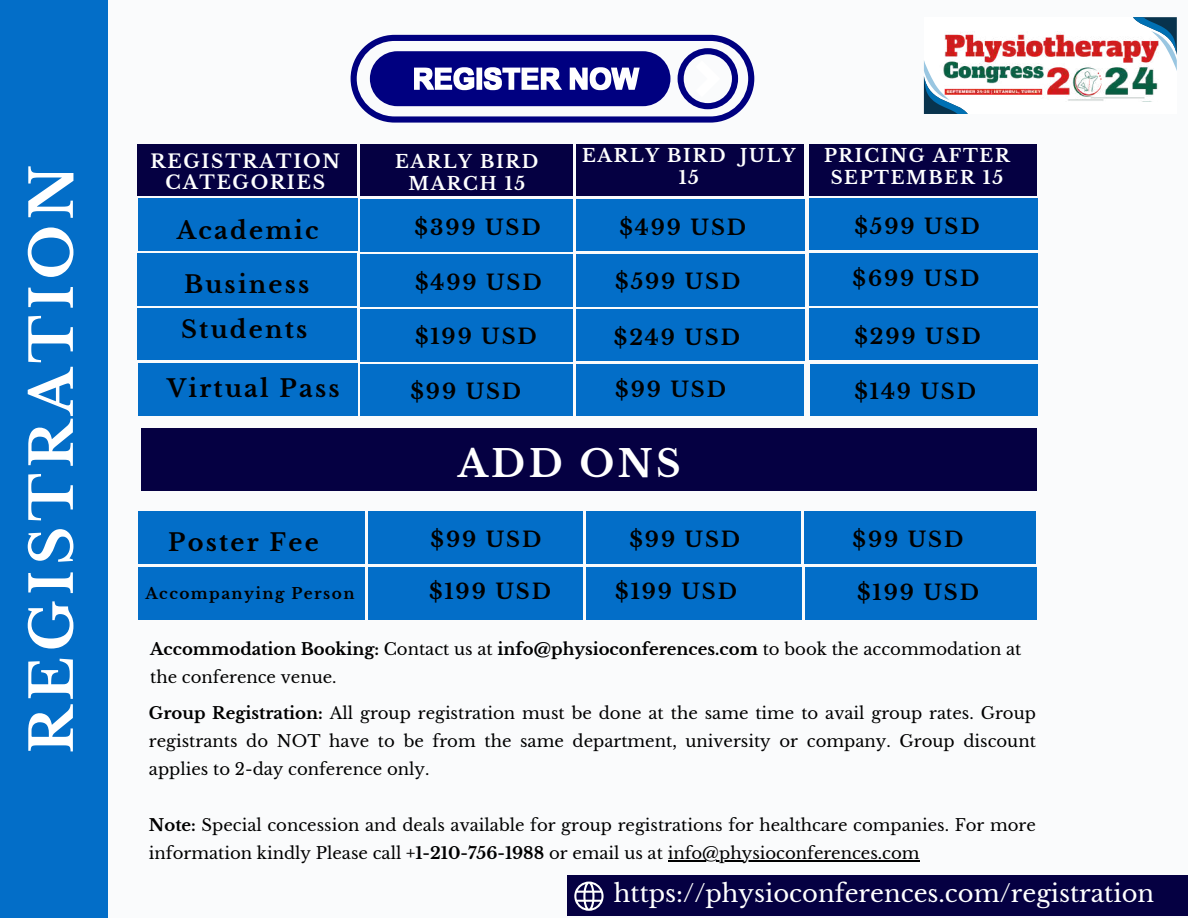
<style>
.page{position:relative;width:1188px;height:918px;background:#fafbfc}
.page>*{position:absolute;margin:0;border:0;box-sizing:border-box;transform-origin:0 0}
.t1{font:700 57.9px "Libre Baskerville";letter-spacing:.095em;color:#fff}
.t2{font:700 37.05px "Libre Baskerville";letter-spacing:.095em;color:#fff}
.t3{font:24.3px "Libre Baskerville";color:#fff}
.t4{font:700 24px "Libre Baskerville";letter-spacing:.095em;color:#000}
.t5{font:700 21px "Libre Baskerville";letter-spacing:.095em;color:#000}
.t6{font:700 18.6px/21px "Libre Baskerville";letter-spacing:.095em;color:#fff;text-align:center}
.t7{font:700 18px/21.3px "Libre Baskerville";letter-spacing:.095em;color:#fff;text-align:center}
.t8{font:16.5px/28.2px "Libre Baskerville";color:#000}
.t9{font:700 15.3px "Libre Baskerville";letter-spacing:.095em;color:#000}
.s1{font-weight:700}
</style>
<div class="page">
<div style="left:568px;top:876px;width:620px;height:40px;background:#050042"></div>
<div style="left:138px;top:144px;width:219px;height:51px;background:#050042"></div>
<div style="left:360px;top:145px;width:213px;height:51px;background:#050042"></div>
<div style="left:576px;top:145px;width:227px;height:51px;background:#050042"></div>
<div style="left:138px;top:198px;width:220px;height:52px;background:#036ec8"></div>
<div style="left:576px;top:199px;width:228px;height:52px;background:#036ec8"></div>
<div style="left:360px;top:199px;width:212px;height:52px;background:#036ec8"></div>
<div style="left:576px;top:254px;width:228px;height:52px;background:#036ec8"></div>
<div style="left:576px;top:309px;width:228px;height:52px;background:#036ec8"></div>
<div style="left:576px;top:365px;width:228px;height:51px;background:#036ec8"></div>
<div style="left:360px;top:254px;width:212px;height:52px;background:#036ec8"></div>
<div style="left:360px;top:309px;width:213px;height:52px;background:#036ec8"></div>
<div style="left:360px;top:364px;width:213px;height:52px;background:#036ec8"></div>
<div style="left:138px;top:253px;width:219px;height:52px;background:#036ec8"></div>
<div style="left:138px;top:308px;width:219px;height:52px;background:#036ec8"></div>
<div style="left:138px;top:363px;width:220px;height:52px;background:#036ec8"></div>
<div style="left:809px;top:144px;width:227px;height:51px;background:#050042"></div>
<div style="left:809px;top:199px;width:229px;height:51px;background:#036ec8"></div>
<div style="left:809px;top:254px;width:229px;height:52px;background:#036ec8"></div>
<div style="left:809px;top:308px;width:229px;height:52px;background:#036ec8"></div>
<div style="left:810px;top:364px;width:228px;height:52px;background:#036ec8"></div>
<div style="left:141px;top:428px;width:895px;height:62px;background:#050042"></div>
<div style="left:138px;top:511px;width:226px;height:53px;background:#036ec8"></div>
<div style="left:138px;top:567px;width:227px;height:53px;background:#036ec8"></div>
<div style="left:368px;top:511px;width:215px;height:53px;background:#036ec8"></div>
<div style="left:368px;top:567px;width:215px;height:53px;background:#036ec8"></div>
<div style="left:586px;top:511px;width:215px;height:52px;background:#036ec8"></div>
<div style="left:586px;top:567px;width:216px;height:53px;background:#036ec8"></div>
<div style="left:805px;top:511px;width:231px;height:53px;background:#036ec8"></div>
<div style="left:805px;top:567px;width:231px;height:53px;background:#036ec8"></div>
<div style="left:924px;top:17px;width:253px;height:97px;background:#fff"></div>
<img style="left:944px;top:31px;width:214px;height:70px">
<svg style="left:924px;top:60px;width:44px;height:54px"></svg>
<svg style="left:1133px;top:17px;width:44px;height:54px"></svg>
<div style="left:0;top:0;width:107px;height:918px;background:#036ec8"></div>
<svg style="left:351px;top:35px;width:403px;height:88px"></svg>
<svg style="left:574px;top:882px;width:30px;height:29px"></svg>
<hr style="left:668px;top:860px;width:252px;height:2px;background:#000">
<h1 class="t1" style="left:17px;top:753px;width:590px;rotate:-90deg">REGISTRATION</h1>
<p class="t6" style="left:151px;top:151px;width:191px">REGISTRATION<br>CATEGORIES</p>
<p class="t7" style="left:395px;top:151px;width:145px">EARLY BIRD<br>MARCH 15</p>
<p class="t7" style="left:582px;top:145px;width:215px">EARLY BIRD JULY<br>15</p>
<h3 class="t4" style="left:177px;top:215px;width:143px">Academic</h3>
<p class="t5" style="left:415px;top:215px;width:128px">$399 USD</p>
<p class="t5" style="left:620px;top:215px;width:128px">$499 USD</p>
<h3 class="t4" style="left:184px;top:270px;width:127px">Business</h3>
<p class="t5" style="left:415px;top:270px;width:128px">$499 USD</p>
<p class="t5" style="left:615px;top:268px;width:127px">$599 USD</p>
<p class="t7" style="left:824px;top:145px;width:187px">PRICING AFTER<br>SEPTEMBER 15</p>
<p class="t5" style="left:854px;top:214px;width:127px">$599 USD</p>
<p class="t5" style="left:853px;top:266px;width:128px">$699 USD</p>
<h3 class="t4" style="left:181px;top:315px;width:128px">Students</h3>
<h3 class="t4" style="left:167px;top:374px;width:174px">Virtual Pass</h3>
<p class="t5" style="left:415px;top:324px;width:123px">$199 USD</p>
<p class="t5" style="left:614px;top:324px;width:128px">$249 USD</p>
<p class="t5" style="left:854px;top:324px;width:128px">$299 USD</p>
<p class="t5" style="left:410px;top:379px;width:112px">$99 USD</p>
<p class="t5" style="left:615px;top:376px;width:112px">$99 USD</p>
<p class="t5" style="left:854px;top:378px;width:123px">$149 USD</p>
<h2 class="t2" style="left:458px;top:441px;width:225px">ADD ONS</h2>
<h3 class="t4" style="left:168px;top:527px;width:152px">Poster Fee</h3>
<p class="t5" style="left:431px;top:527px;width:112px">$99 USD</p>
<p class="t5" style="left:429px;top:579px;width:123px">$199 USD</p>
<p class="t5" style="left:615px;top:579px;width:123px">$199 USD</p>
<p class="t5" style="left:857px;top:580px;width:123px">$199 USD</p>
<p class="t8" style="left:150px;top:635px;width:873px"><span class="s1">Accommodation Booking:</span> Contact us at <span class="s1">info@physioconferences.com</span> to book the accommodation at the conference venue.</p>
<p class="t8" style="left:149px;top:699px;width:888px;text-align:justify"><span class="s1">Group Registration:</span> All group registration must be done at the same time to avail group rates. Group registrants do NOT have to be from the same department, university or company. Group discount applies to 2-day conference only.</p>
<p class="t8" style="left:149px;top:811px;width:888px"><span class="s1">Note:</span> Special concession and deals available for group registrations for healthcare companies. For more information kindly Please call <span class="s1">+1-210-756-1988</span> or email us at info@physioconferences.com</p>
<p class="t5" style="left:629px;top:527px;width:112px">$99 USD</p>
<p class="t5" style="left:853px;top:527px;width:112px">$99 USD</p>
<p class="t9" style="left:145px;top:584px;width:211px">Accompanying Person</p>
<h3 class="t3" style="left:614px;top:878px;width:542px">https://physioconferences.com/registration</h3>
</div>
